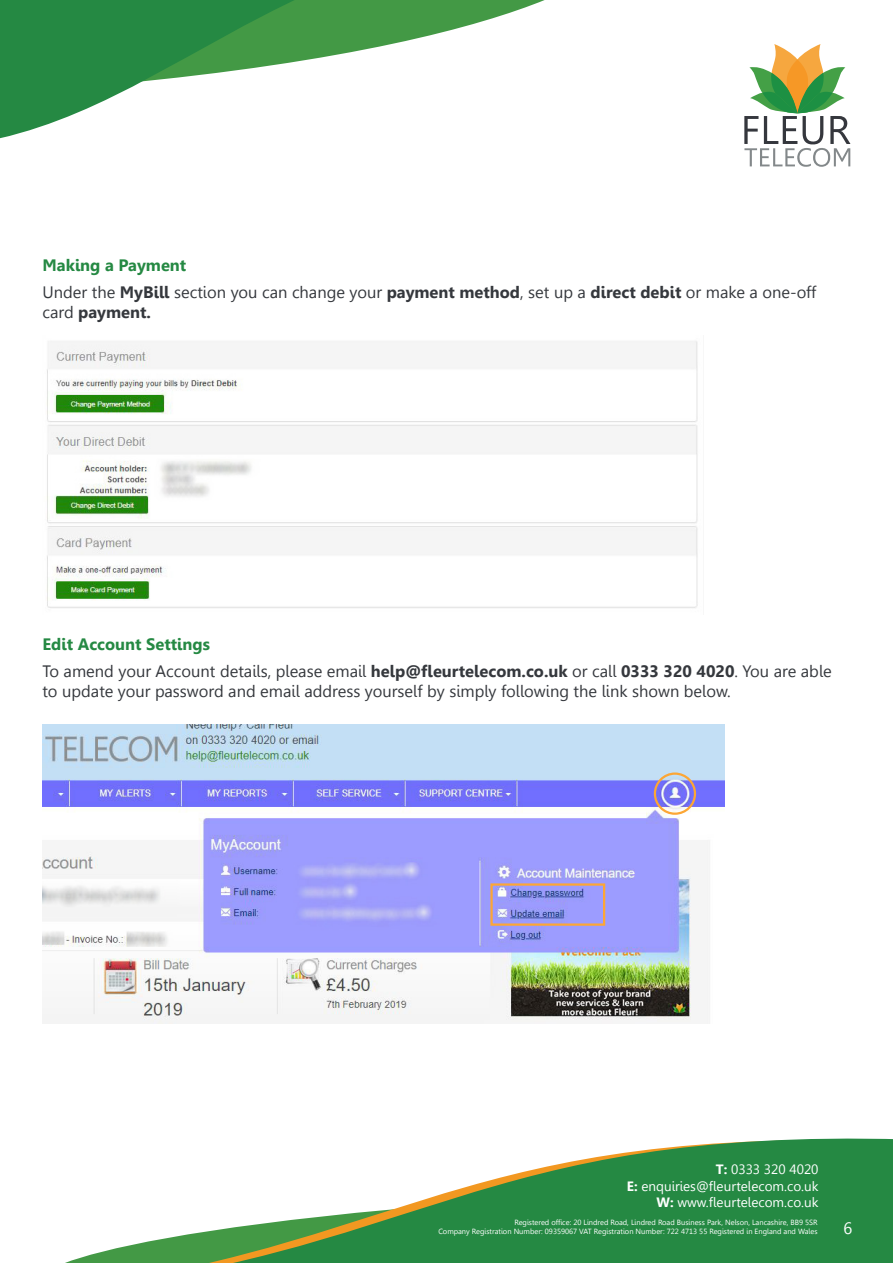
<style>
.page{position:relative;width:893px;height:1263px;background:#fff}
.page>*{position:absolute;margin:0;border:0;box-sizing:border-box;transform-origin:0 0}
.t1{font:16.5px/19.8px "Leelawadee";color:#35383d}
.t2{font:700 16.5px "Leelawadee";color:#258943}
.t3{font:16.5px "Leelawadee";color:#fff}
.t4{font:13.5px/16.2px "Leelawadee";color:#fff;text-align:right}
.t5{font:7.5px/9px "Leelawadee";color:#fff;text-align:right}
.s1{font-weight:700}
</style>
<div class="page">
<svg style="left:497px;top:0;width:48px;height:17px"></svg>
<svg style="left:0;top:0;width:497px;height:139px"></svg>
<svg style="left:744px;top:44px;width:106px;height:123px"></svg>
<svg style="left:65px;top:1138px;width:828px;height:125px;fill:#258943"></svg>
<img style="left:43px;top:724px;width:682px;height:299px">
<div style="left:654px;top:772px;width:42px;height:43px;border:2px solid #fca635;border-radius:50%"></div>
<div style="left:490px;top:883px;width:115px;height:43px;border:2px solid #fca635"></div>
<img style="left:47px;top:341px;width:651px;height:267px">
<p class="t2" style="left:43px;top:256px;width:145px">Making a Payment</p>
<p class="t1" style="left:43px;top:282px;width:775px">Under the <span class="s1">MyBill</span> section you can change your <span class="s1">payment method</span>, set up a <span class="s1">direct debit</span> or make a one-off card <span class="s1">payment.</span></p>
<p class="t2" style="left:43px;top:635px;width:169px">Edit Account Settings</p>
<p class="t1" style="left:43px;top:662px;width:791px">To amend your Account details, please email <span class="s1">help@fleurtelecom.co.uk</span> or call <span class="s1">0333 320 4020</span>. You are able to update your password and email address yourself by simply following the link shown below.</p>
<p class="t4" style="left:627px;top:1162px;width:193px"><span class="s1">T:</span> 0333 320 4020<br><span class="s1">E:</span> enquiries@fleurtelecom.co.uk<br><span class="s1">W:</span> www.fleurtelecom.co.uk</p>
<p class="t5" style="left:438px;top:1218px;width:381px">Registered office: 20 Lindred Road, Lindred Road Business Park, Nelson, Lancashire, BB9 5SR<br>Company Registration Number: 09359067 VAT Registration Number: 722 4713 55 Registered in England and Wales</p>
<p class="t3" style="left:843px;top:1218px;width:10px">6</p>
</div>
